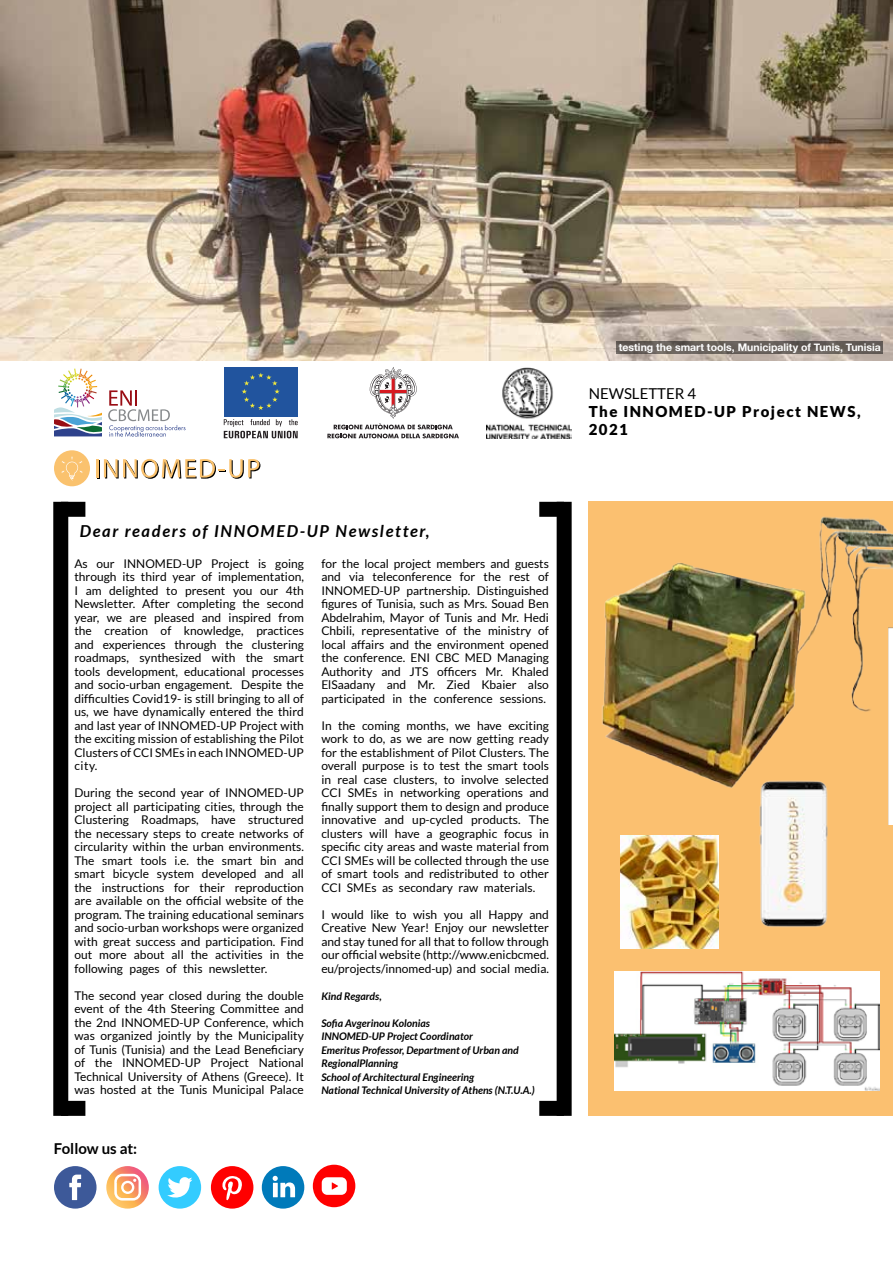
<style>
.page{position:relative;width:893px;height:1263px;background:#fff}
.page>*{position:absolute;margin:0;border:0;box-sizing:border-box;transform-origin:0 0}
.t1{font:italic 700 16.5px "Lato";letter-spacing:.1em;color:#000}
.t2{font:900 15px/18px "Lato";letter-spacing:.1em;color:#000}
.t3{font:15px "Lato";color:#000}
.t4{font:700 15px "Lato";color:#000}
.t5{font:12px/13.5px "Lato";color:#000;text-align:justify}
.t6{font:italic 700 10.5px/13.5px "Lato";color:#000}
.t7{font:700 10.5px "Helvetica Neue";color:#fff}
</style>
<div class="page">
<div style="left:589px;top:502px;width:304px;height:614px;background:#fbc070"></div>
<div style="left:53px;top:502px;width:15px;height:614px;background:#000"></div>
<div style="left:61px;top:502px;width:24px;height:15px;background:#000"></div>
<div style="left:61px;top:1101px;width:24px;height:15px;background:#000"></div>
<div style="left:557px;top:502px;width:15px;height:614px;background:#000"></div>
<div style="left:539px;top:502px;width:25px;height:15px;background:#000"></div>
<div style="left:539px;top:1101px;width:25px;height:15px;background:#000"></div>
<div style="left:54px;top:450px;width:36px;height:36px;background:#fac26e;border-radius:50%"></div>
<svg style="left:61px;top:456px;width:22px;height:24px"></svg>
<hr style="left:97px;top:460px;width:3px;height:18px;background:#000">
<svg style="left:96px;top:459px;width:2px;height:18px"></svg>
<svg style="left:104px;top:459px;width:156px;height:20px"></svg>
<svg style="left:54px;top:369px;width:48px;height:67px"></svg>
<svg style="left:108px;top:390px;width:78px;height:47px"></svg>
<div style="left:224px;top:367px;width:74px;height:49px;background:#21549e"></div>
<svg style="left:242px;top:373px;width:38px;height:37px"></svg>
<svg style="left:224px;top:419px;width:74px;height:19px"></svg>
<svg style="left:327px;top:367px;width:132px;height:71px"></svg>
<img style="left:487px;top:367px;width:85px;height:71px">
<div style="left:159px;top:1166px;width:42px;height:42px;background:#3cf;border-radius:50%"></div>
<svg style="left:167px;top:1177px;width:25px;height:21px"></svg>
<div style="left:54px;top:1166px;width:43px;height:42px;background:#3d5999;border-radius:50%"></div>
<svg style="left:69px;top:1174px;width:12px;height:26px"></svg>
<div style="left:313px;top:1165px;width:42px;height:42px;background:#f00;border-radius:50%"></div>
<svg style="left:322px;top:1177px;width:25px;height:18px"></svg>
<svg style="left:106px;top:1166px;width:43px;height:42px"></svg>
<div style="left:211px;top:1166px;width:42px;height:42px;background:#f00;border-radius:50%"></div>
<svg style="left:222px;top:1176px;width:20px;height:24px"></svg>
<div style="left:262px;top:1166px;width:42px;height:42px;background:#007aba;border-radius:50%"></div>
<svg style="left:273px;top:1176px;width:22px;height:21px"></svg>
<img style="left:588px;top:512px;width:305px;height:277px">
<img style="left:621px;top:835px;width:98px;height:114px">
<img style="left:0;top:0;width:893px;height:360px">
<svg style="left:617px;top:341px;width:266px;height:13px;background:#655e59"></svg>
<img style="left:615px;top:972px;width:264px;height:119px">
<img style="left:701px;top:772px;width:184px;height:162px">
<img style="left:888px;top:627px;width:5px;height:198px">
<h1 class="t1" style="left:80px;top:522px;width:351px">Dear readers of INNOMED-UP Newsletter,</h1>
<p class="t5" style="left:74px;top:556px;width:231px">As our INNOMED-UP Project is going through its third year of implementation, I am delighted to present you our 4th Newsletter. After completing the second year, we are pleased and inspired from the creation of knowledge, practices and experiences through the clustering roadmaps, synthesized with the smart tools development, educational processes and socio-urban engagement. Despite the difficulties Covid19- is still bringing to all of us, we have dynamically entered the third and last year of INNOMED-UP Project with the exciting mission of establishing the Pilot Clusters of CCI SMEs in each INNOMED-UP city.</p>
<p class="t5" style="left:74px;top:786px;width:231px">During the second year of INNOMED-UP project all participating cities, through the Clustering Roadmaps, have structured the necessary steps to create networks of circularity within the urban environments.<br>The smart tools i.e. the smart bin and smart bicycle system developed and all the instructions for their reproduction are available on the official website of the program. The training educational seminars and socio-urban workshops were organized with great success and participation. Find out more about all the activities in the following pages of this newsletter.</p>
<p class="t5" style="left:74px;top:988px;width:231px">The second year closed during the double event of the 4th Steering Committee and the 2nd INNOMED-UP Conference, which was organized jointly by the Municipality of Tunis (Tunisia) and the Lead Beneficiary of the INNOMED-UP Project National Technical University of Athens (Greece). It was hosted at the Tunis Municipal Palace</p>
<p class="t5" style="left:321px;top:556px;width:229px">for the local project members and guests and via teleconference for the rest of INNOMED-UP partnership. Distinguished figures of Tunisia, such as Mrs. Souad Ben Abdelrahim, Mayor of Tunis and Mr. Hedi Chbili, representative of the ministry of local affairs and the environment opened the conference. ENI CBC MED Managing Authority and JTS officers Mr. Khaled ElSaadany and Mr. Zied Kbaier also participated in the conference sessions.</p>
<p class="t5" style="left:321px;top:718px;width:229px">In the coming months, we have exciting work to do, as we are now getting ready for the establishment of Pilot Clusters. The overall purpose is to test the smart tools in real case clusters, to involve selected CCI SMEs in networking operations and finally support them to design and produce innovative and up-cycled products. The clusters will have a geographic focus in specific city areas and waste material from CCI SMEs will be collected through the use of smart tools and redistributed to other CCI SMEs as secondary raw materials.</p>
<p class="t5" style="left:321px;top:907px;width:229px">I would like to wish you all Happy and Creative New Year! Enjoy our newsletter and stay tuned for all that to follow through our official website (http://www.enicbcmed. eu/projects/innomed-up) and social media.</p>
<p class="t6" style="left:321px;top:989px;width:62px">Kind Regards,</p>
<p class="t6" style="left:321px;top:1016px;width:215px">Sofia Avgerinou Kolonias<br>INNOMED-UP Project Coordinator<br>Emeritus Professor, Department of Urban and RegionalPlanning<br>School of Architectural Engineering<br>National Technical University of Athens (N.T.U.A.)</p>
<p class="t4" style="left:54px;top:1140px;width:85px">Follow us at:</p>
<p class="t7" style="left:619px;top:339px;width:264px">testing the smart tools, Municipality of Tunis, Tunisia</p>
<p class="t3" style="left:589px;top:386px;width:109px">NEWSLETTER 4</p>
<p class="t2" style="left:589px;top:403px;width:273px">The INNOMED-UP Project NEWS,<br>2021</p>
</div>
